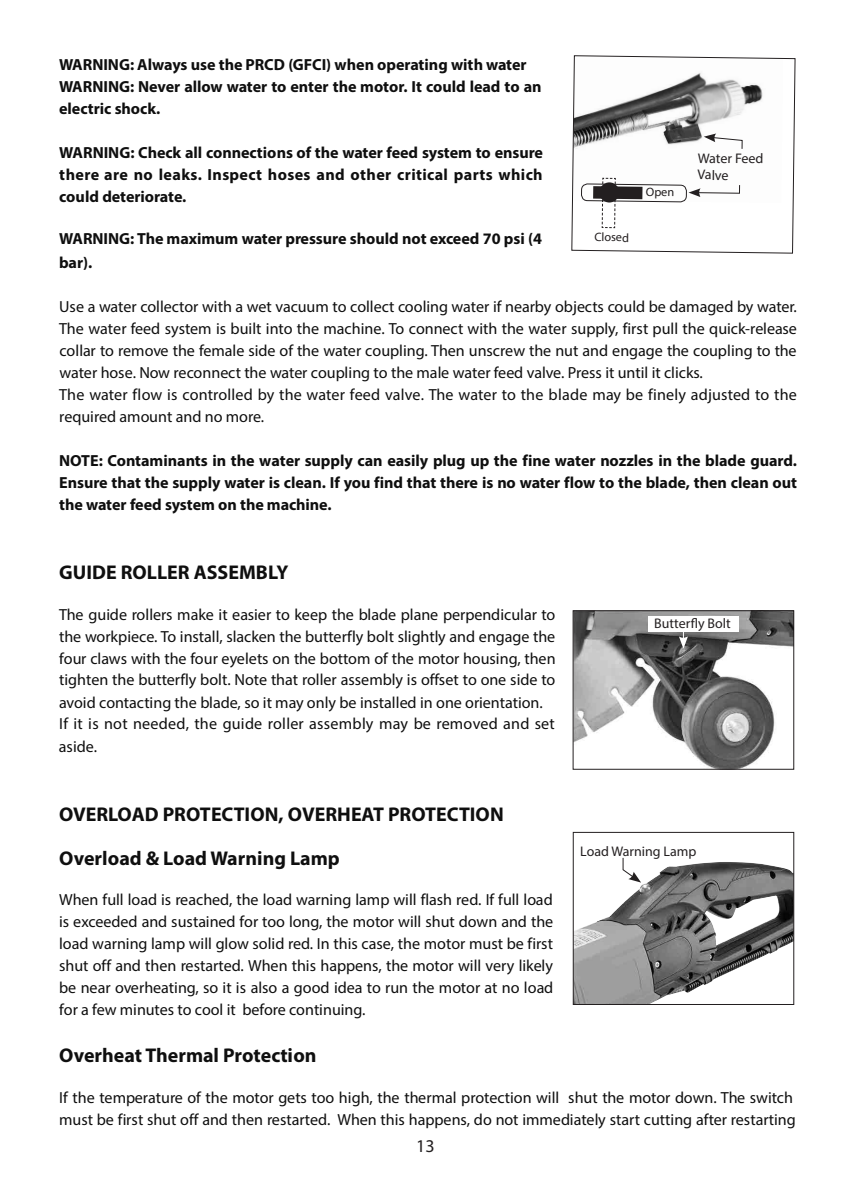
<style>
.page{position:relative;width:851px;height:1191px;background:#fff}
.page>*{position:absolute;margin:0;border:0;box-sizing:border-box;transform-origin:0 0}
.t1{font:700 20px "Myriad Pro";letter-spacing:.005em;color:#0f0f0f}
.t2{font:18px "Myriad Pro";color:#231f20}
.t3{font:16px/22px "Myriad Pro";color:#0f0f0f}
.t4{font:700 16px/22px "Myriad Pro";color:#0f0f0f}
.t5{font:14px/16.8px "Myriad Pro";color:#231f20}
.t6{font:12.2px "Myriad Pro";color:#231f20}
</style>
<div class="page">
<svg style="left:571px;top:55px;width:224px;height:199px"></svg>
<svg style="left:703px;top:133px;width:39px;height:16px"></svg>
<svg style="left:581px;top:177px;width:159px;height:52px"></svg>
<img style="left:574px;top:612px;width:218px;height:155px">
<div style="left:572px;top:610px;width:222px;height:159px;border:1px solid #231f20"></div>
<div style="left:648px;top:616px;width:90px;height:16px;background:#fff"></div>
<svg style="left:678px;top:632px;width:9px;height:17px"></svg>
<img style="left:574px;top:862px;width:218px;height:141px">
<div style="left:572px;top:832px;width:222px;height:173px;border:1px solid #231f20"></div>
<svg style="left:622px;top:857px;width:19px;height:25px"></svg>
<p class="t4" style="left:59px;top:53px;width:484px">WARNING: Always use the PRCD (GFCI) when operating with water<br>WARNING: Never allow water to enter the motor. It could lead to an electric shock.</p>
<p class="t4" style="left:59px;top:141px;width:485px;text-align:justify">WARNING: Check all connections of the water feed system to ensure there are no leaks. Inspect hoses and other critical parts which could deteriorate.</p>
<p class="t4" style="left:59px;top:225px;width:484px;line-height:24.8px">WARNING: The maximum water pressure should not exceed 70 psi (4 bar).</p>
<p class="t3" style="left:59px;top:295px;width:739px">Use a water collector with a wet vacuum to collect cooling water if nearby objects could be damaged by water.<br>The water feed system is built into the machine. To connect with the water supply, first pull the quick-release collar to remove the female side of the water coupling. Then unscrew the nut and engage the coupling to the water hose. Now reconnect the water coupling to the male water feed valve. Press it until it clicks.<br>The water flow is controlled by the water feed valve. The water to the blade may be finely adjusted to the required amount and no more.</p>
<p class="t4" style="left:59px;top:448px;width:739px;text-align:justify">NOTE: Contaminants in the water supply can easily plug up the fine water nozzles in the blade guard.<br>Ensure that the supply water is clean. If you find that there is no water flow to the blade, then clean out the water feed system on the machine.</p>
<p class="t5" style="left:698px;top:149px;width:67px;rotate:1deg">Water Feed<br>Valve</p>
<p class="t6" style="left:646px;top:184px;width:30px;rotate:1deg">Open</p>
<p class="t6" style="left:594px;top:229px;width:36px;rotate:1deg">Closed</p>
<p class="t1" style="left:59px;top:559px;width:231px">GUIDE ROLLER ASSEMBLY</p>
<p class="t3" style="left:59px;top:603px;width:498px">The guide rollers make it easier to keep the blade plane perpendicular to the workpiece. To install, slacken the butterfly bolt slightly and engage the four claws with the four eyelets on the bottom of the motor housing, then tighten the butterfly bolt. Note that roller assembly is offset to one side to avoid contacting the blade, so it may only be installed in one orientation.<br>If it is not needed, the guide roller assembly may be removed and set aside.</p>
<p class="t5" style="left:654px;top:615px;width:78px">Butterfly Bolt</p>
<p class="t1" style="left:59px;top:801px;width:446px">OVERLOAD PROTECTION, OVERHEAT PROTECTION</p>
<p class="t1" style="left:59px;top:845px;width:282px">Overload &amp; Load Warning Lamp</p>
<p class="t3" style="left:59px;top:888px;width:495px;text-align:justify">When full load is reached, the load warning lamp will flash red. If full load is exceeded and sustained for too long, the motor will shut down and the load warning lamp will glow solid red. In this case, the motor must be first shut off and then restarted. When this happens, the motor will very likely be near overheating, so it is also a good idea to run the motor at no load for a few minutes to cool it before continuing.</p>
<p class="t1" style="left:59px;top:1042px;width:259px">Overheat Thermal Protection</p>
<p class="t3" style="left:59px;top:1086px;width:738px;line-height:22.6px;text-align:center">If the temperature of the motor gets too high, the thermal protection will shut the motor down. The switch must be first shut off and then restarted. When this happens, do not immediately start cutting after restarting<br>13</p>
<p class="t5" style="left:580px;top:842px;width:118px">Load Warning Lamp</p>
<p class="t2" style="left:416px;top:1135px;width:20px">13</p>
</div>
